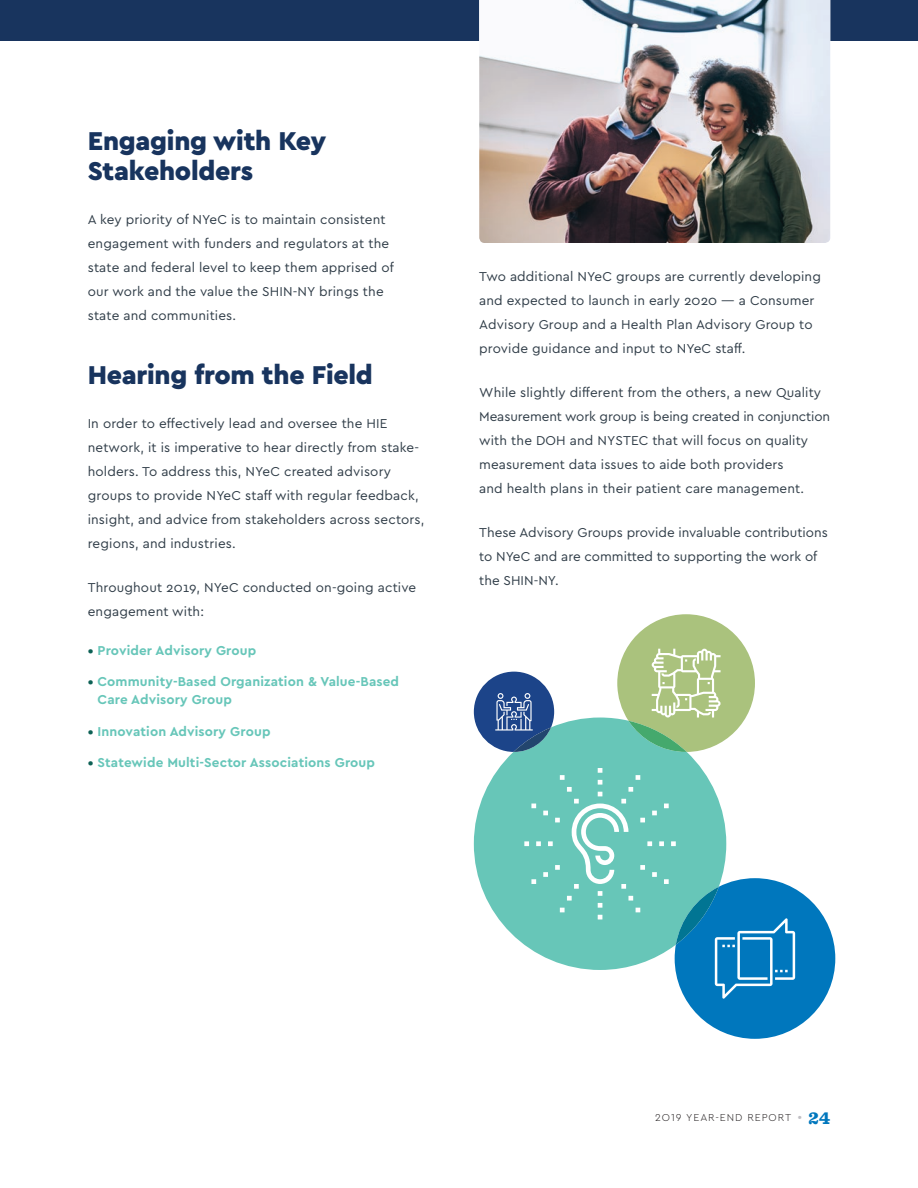
<style>
.page{position:relative;width:918px;height:1188px;background:#fff}
.page>*{position:absolute;margin:0;border:0;box-sizing:border-box;transform-origin:0 0}
.t1{font:900 27px/30px "Cera GR";letter-spacing:-.01em;color:#18345e}
.t2{font:13.5px/24px "Cera GR";letter-spacing:.01em;color:#303d48}
.t3{font:700 13.5px/18px "Cera GR";letter-spacing:.01em;color:#67c6b9}
.t4{font:300 10.5px "Cera GR";letter-spacing:.095em;color:#231f20}
.s1{color:#0d6155}
.s2{font-size:13.5px;color:#bfbec3}
.s3{font-family:"Sentinel";font-weight:900;font-size:18px;color:#0077bd}
</style>
<div class="page">
<div style="left:0;top:0;width:918px;height:40px;background:#18345e"></div>
<img style="left:479px;top:0;width:351px;height:243px">
<svg style="left:474px;top:718px;width:252px;height:252px;background:#7fcfc3"></svg>
<svg style="left:474px;top:672px;width:80px;height:80px"></svg>
<svg style="left:675px;top:878px;width:160px;height:161px"></svg>
<svg style="left:617px;top:614px;width:138px;height:138px"></svg>
<h3 class="t1" style="left:88px;top:126px;width:240px">Engaging with Key<br>Stakeholders</h3>
<p class="t2" style="left:88px;top:208px;width:308px">A key priority of NYeC is to maintain consistent engagement with funders and regulators at the state and federal level to keep them apprised of our work and the value the SHIN-NY brings the state and communities.</p>
<h3 class="t1" style="left:88px;top:360px;width:287px">Hearing from the Field</h3>
<p class="t2" style="left:88px;top:412px;width:338px">In order to effectively lead and oversee the HIE network, it is imperative to hear directly from stake&shy;holders. To address this, NYeC created advisory groups to provide NYeC staff with regular feedback, insight, and advice from stakeholders across sectors, regions, and industries.</p>
<p class="t2" style="left:88px;top:576px;width:330px">Throughout 2019, NYeC conducted on-going active engagement with:</p>
<p class="t3" style="left:88px;top:641px;width:170px"><span class="s1">•</span> Provider Advisory Group</p>
<p class="t3" style="left:98px;top:673px;width:303px;text-indent:-10px"><span class="s1">•</span> Community-Based Organization &amp; Value-Based<br>Care Advisory Group</p>
<p class="t3" style="left:88px;top:722px;width:184px"><span class="s1">•</span> Innovation Advisory Group</p>
<p class="t3" style="left:88px;top:754px;width:289px"><span class="s1">•</span> Statewide Multi-Sector Associations Group</p>
<p class="t2" style="left:479px;top:264px;width:343px">Two additional NYeC groups are currently developing and expected to launch in early 2020 — a Consumer Advisory Group and a Health Plan Advisory Group to provide guidance and input to NYeC staff.</p>
<p class="t2" style="left:479px;top:381px;width:353px">While slightly different from the others, a new Quality Measurement work group is being created in conjunction with the DOH and NYSTEC that will focus on quality measurement data issues to aide both providers<br>and health plans in their patient care management.</p>
<p class="t2" style="left:479px;top:521px;width:350px">These Advisory Groups provide invaluable contributions to NYeC and are committed to supporting the work of the SHIN-NY.</p>
<p class="t4" style="left:655px;top:1112px;width:177px">2O19 YEAR-END REPORT <span class="s2">•</span> <span class="s3">24</span></p>
</div>
